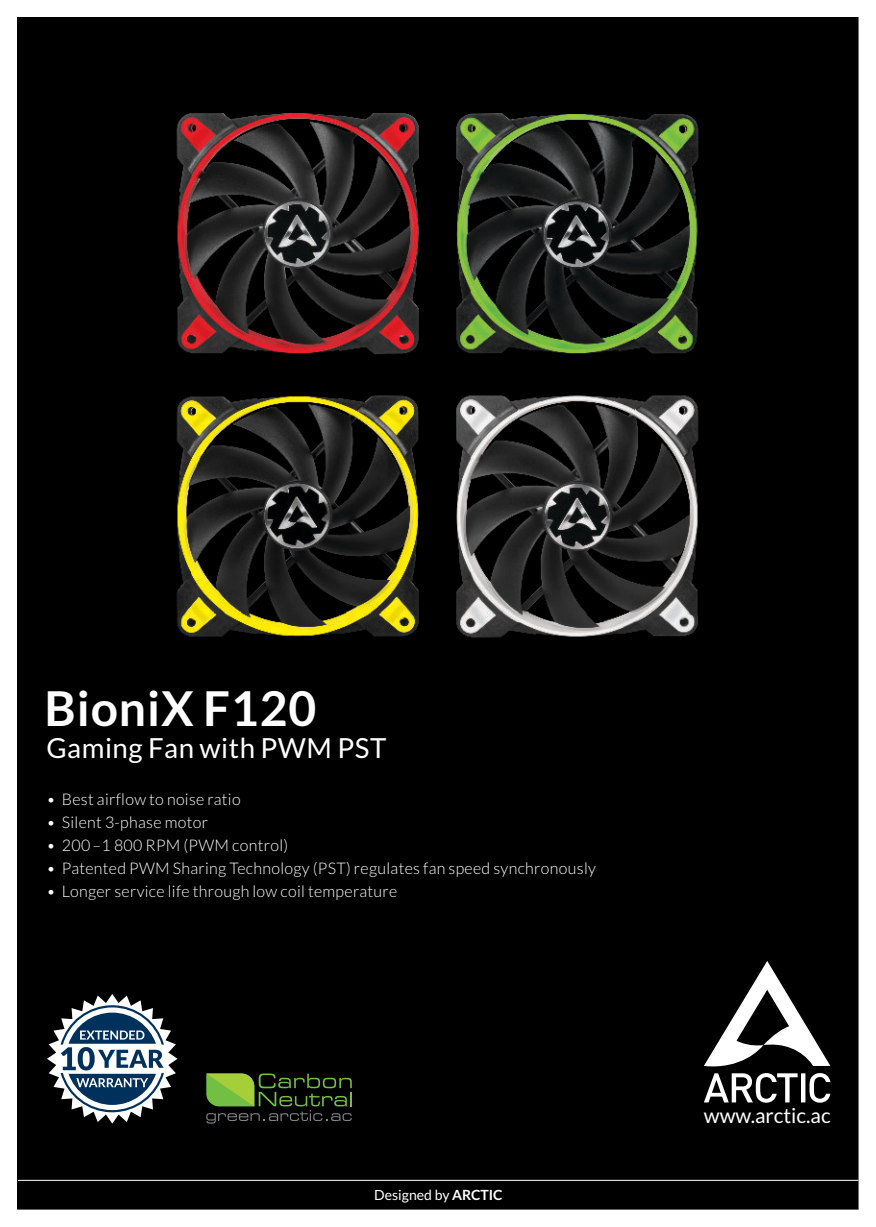
<style>
.page{position:relative;width:876px;height:1227px;background:#fff}
.page>*{position:absolute;margin:0;border:0;box-sizing:border-box;transform-origin:0 0}
.t1{font:700 48px "Lato";letter-spacing:.02em;color:#fff}
.t2{font:27.6px "Lato";letter-spacing:.02em;color:#fff}
.t3{font:20.6px "Lato";color:#fff}
.t4{font:300 16px "Lato";letter-spacing:.02em;color:#fff}
.t5{font:14px "Lato";color:#fff}
.s1{font-weight:700}
</style>
<div class="page">
<img style="left:18px;top:18px;width:840px;height:1191px">
<img style="left:570px;top:609px;width:287px;height:97px">
<div style="left:736px;top:617px;width:121px;height:89px;background:#000"></div>
<hr style="left:18px;top:1179px;width:840px;height:1px;background:#fff">
<svg style="left:703px;top:961px;width:127px;height:141px"></svg>
<svg style="left:285px;top:267px;width:7px;height:13px"></svg>
<svg style="left:206px;top:1073px;width:145px;height:50px;background:#2e421a"></svg>
<svg style="left:47px;top:994px;width:130px;height:129px"></svg>
<h1 class="t1" style="left:45px;top:687px;width:273px">BioniX F120</h1>
<h2 class="t2" style="left:46px;top:735px;width:341px">Gaming Fan with PWM PST</h2>
<p class="t4" style="left:46px;top:792px;width:196px">• Best airflow to noise ratio</p>
<p class="t4" style="left:46px;top:815px;width:163px">• Silent 3-phase motor</p>
<p class="t4" style="left:46px;top:838px;width:243px">• 200–1 800 RPM (PWM control)</p>
<p class="t4" style="left:46px;top:861px;width:550px">• Patented PWM Sharing Technology (PST) regulates fan speed synchronously</p>
<p class="t4" style="left:46px;top:884px;width:352px">• Longer service life through low coil temperature</p>
<p class="t5" style="left:374px;top:1188px;width:130px">Designed by <span class="s1">ARCTIC</span></p>
<p class="t3" style="left:703px;top:1106px;width:128px">www.arctic.ac</p>
</div>
